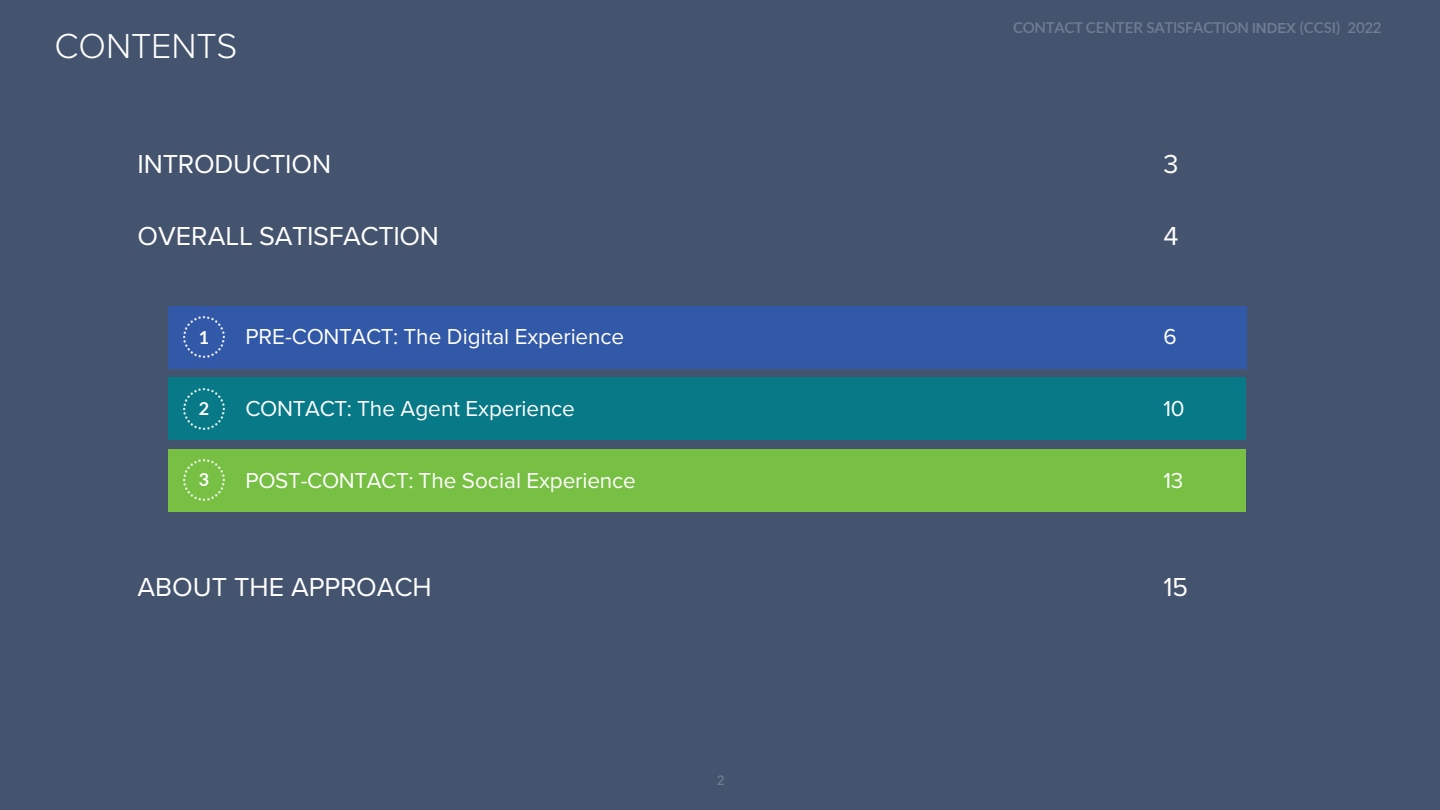
<style>
.page{position:relative;width:1440px;height:810px;background:#45546e}
.page>*{position:absolute;margin:0;border:0;box-sizing:border-box;transform-origin:0 0}
.t1{font:300 36px "Proxima Nova";letter-spacing:-.005em;color:#fff}
.t2{font:27px "Proxima Nova";letter-spacing:-.005em;color:#fff}
.t3{font:22.5px "Proxima Nova";letter-spacing:-.005em;color:#fff}
.t4{font:700 18px "Lato";color:#fff}
.t5{font:600 15px "Lato";letter-spacing:-.02em;color:#707d92}
.t6{font:600 13.5px "Lato";color:#6e7c92}
.s1{font-family:"Proxima Nova"}
</style>
<div class="page">
<div style="left:168px;top:378px;width:1078px;height:62px;background:#087987"></div>
<div style="left:168px;top:306px;width:1078px;height:62px;background:#3258a8"></div>
<img style="left:184px;top:317px;width:41px;height:41px">
<img style="left:184px;top:388px;width:41px;height:41px">
<div style="left:168px;top:449px;width:1078px;height:62px;background:#77c043"></div>
<img style="left:184px;top:460px;width:41px;height:41px">
<h2 class="t1" style="left:55px;top:19px;width:184px">CONTENTS</h2>
<p class="t5" style="left:1013px;top:17px;width:370px">CONTACT CENTER SATISFACTION <span class="s1">INDEX</span> (CCSI) 2022</p>
<p class="t2" style="left:137px;top:144px;width:195px">INTRODUCTION</p>
<p class="t2" style="left:1163px;top:144px;width:17px">3</p>
<p class="t2" style="left:137px;top:216px;width:303px">OVERALL SATISFACTION</p>
<p class="t2" style="left:1163px;top:216px;width:17px">4</p>
<p class="t4" style="left:199px;top:324px;width:12px">1</p>
<p class="t3" style="left:245px;top:320px;width:380px">PRE-CONTACT: The Digital Experience</p>
<p class="t3" style="left:1163px;top:320px;width:15px">6</p>
<p class="t4" style="left:199px;top:395px;width:12px">2</p>
<p class="t4" style="left:199px;top:466px;width:12px">3</p>
<p class="t3" style="left:245px;top:392px;width:331px">CONTACT: The Agent Experience</p>
<p class="t3" style="left:1163px;top:392px;width:23px">10</p>
<p class="t3" style="left:245px;top:464px;width:392px">POST-CONTACT: The Social Experience</p>
<p class="t3" style="left:1163px;top:464px;width:21px">13</p>
<p class="t2" style="left:137px;top:567px;width:296px">ABOUT THE APPROACH</p>
<p class="t2" style="left:1163px;top:567px;width:26px">15</p>
<p class="t6" style="left:717px;top:770px;width:9px">2</p>
</div>
